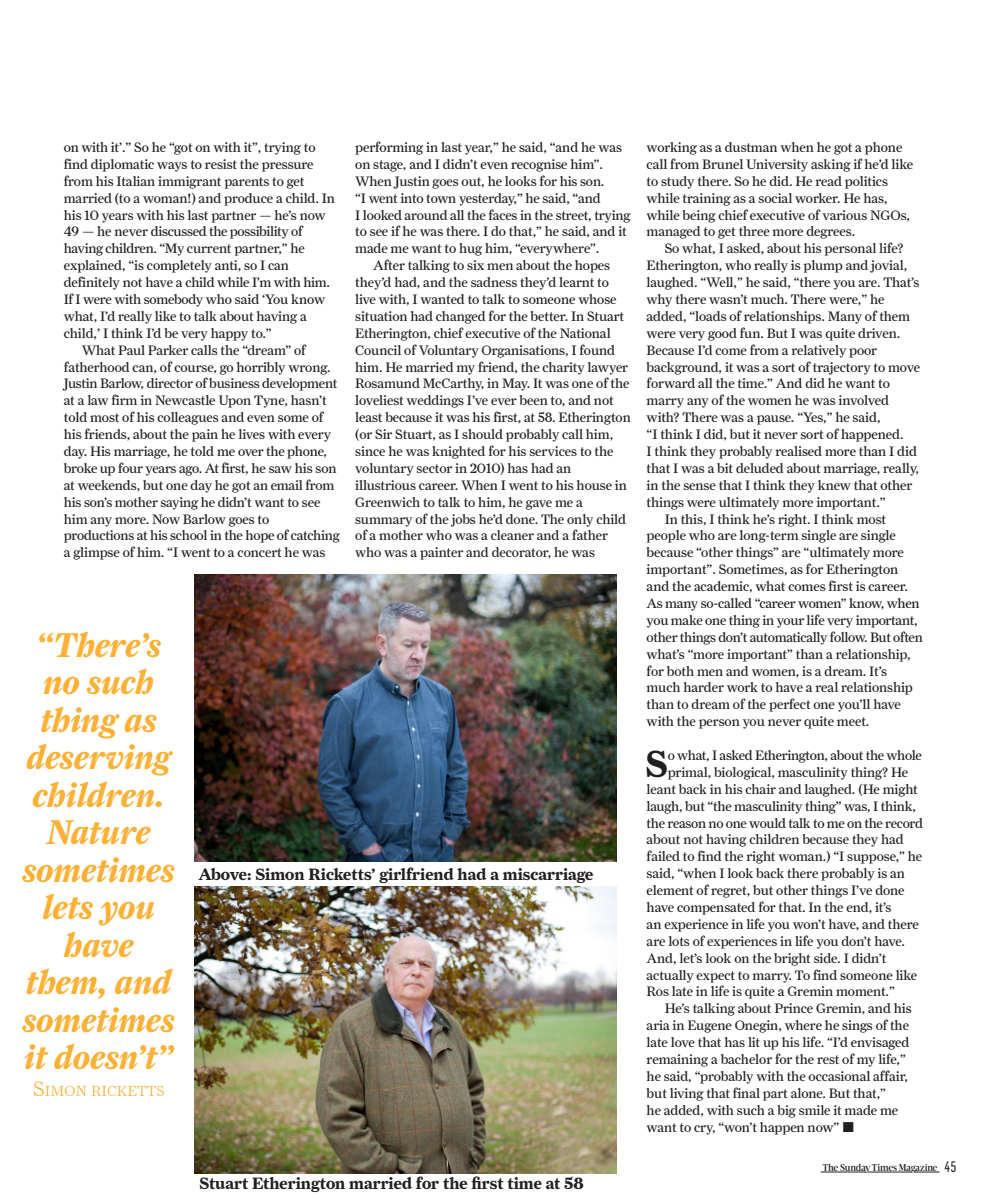
<style>
.page{position:relative;width:987px;height:1200px;background:#fff}
.page>*{position:absolute;margin:0;border:0;box-sizing:border-box;transform-origin:0 0}
.G-Drop_cap_body_6_li{font:700 37.95px "Farnham Display";color:#231f20}
.t1{font:italic 700 34.5px/37.5px "Farnham Display";color:#fcb136;text-align:center}
.t2{font:700 16.5px "Farnham Display";color:#231f20}
.t3{font:15px "Flama Cond Basic";color:#231f20}
.t4{font:300 14.7px "Farnham Display";color:#fcb136}
.G-Drop_cap_body_6_li-2{font:13.8px/17px "Farnham Display";letter-spacing:-.005em;color:#231f20}
.G-Drop_cap_body_6_li-3{font:13.8px "Farnham Display";letter-spacing:-.025em;color:#231f20}
.picture_caption_REG{font:500 10.2px "Velino Condensed Headline";letter-spacing:-.02em;color:#231f20}
.s1{font-size:21px}
.s2{font-family:"S Times Pi News"}
</style>
<div class="page">
<img style="left:195px;top:574px;width:422px;height:287px">
<img style="left:195px;top:886px;width:422px;height:287px">
<svg style="left:914px;top:1171px;width:25px;height:1px"></svg>
<hr style="left:867px;top:1171px;width:44px;height:1px;background:#231f20">
<hr style="left:820px;top:1171px;width:46px;height:1px;background:#231f20">
<p class="G-Drop_cap_body_6_li-2" style="left:64px;top:139px;width:273px">on with it’.” So he “got on with it”, trying to find diplomatic ways to resist the pressure from his Italian immigrant parents to get married (to a woman!) and produce a child. In his 10 years with his last partner — he’s now 49 — he never discussed the possibility of having children. “My current partner,” he explained, “is completely anti, so I can definitely not have a child while I’m with him.<br>If I were with somebody who said ‘You know what, I’d really like to talk about having a child,’ I think I’d be very happy to.”</p>
<p class="G-Drop_cap_body_6_li-2" style="left:64px;top:341px;width:277px;text-indent:18px">What Paul Parker calls the “dream” of fatherhood can, of course, go horribly wrong.<br>Justin Barlow, director of business development at a law firm in Newcastle Upon Tyne, hasn’t told most of his colleagues and even some of his friends, about the pain he lives with every day. His marriage, he told me over the phone, broke up four years ago. At first, he saw his son at weekends, but one day he got an email from his son’s mother saying he didn’t want to see him any more. Now Barlow goes to productions at his school in the hope of catching a glimpse of him. “I went to a concert he was</p>
<p class="G-Drop_cap_body_6_li-2" style="left:355px;top:139px;width:277px">performing in last year,” he said, “and he was on stage, and I didn’t even recognise him”.<br>When Justin goes out, he looks for his son.<br>“I went into town yesterday,” he said, “and<br>I looked around all the faces in the street, trying to see if he was there. I do that,” he said, and it made me want to hug him, “everywhere”.</p>
<p class="G-Drop_cap_body_6_li-2" style="left:355px;top:257px;width:277px;text-indent:18px">After talking to six men about the hopes they’d had, and the sadness they’d learnt to live with, I wanted to talk to someone whose situation had changed for the better. In Stuart Etherington, chief executive of the National Council of Voluntary Organisations, I found him. He married my friend, the charity lawyer Rosamund McCarthy, in May. It was one of the loveliest weddings I’ve ever been to, and not least because it was his first, at 58. Etherington (or Sir Stuart, as I should probably call him, since he was knighted for his services to the voluntary sector in 2010) has had an illustrious career. When I went to his house in Greenwich to talk to him, he gave me a summary of the jobs he’d done. The only child of a mother who was a cleaner and a father who was a painter and decorator, he was</p>
<p class="t1" style="left:23px;top:625px;width:154px">“There’s no such thing as deserving children.<br>Nature sometimes lets you have them, and sometimes it doesn’t”</p>
<p class="t4" style="left:33px;top:1082px;width:132px"><span class="s1">S</span>IMON RICKETTS</p>
<p class="t2" style="left:198px;top:863px;width:396px">Above: Simon Ricketts’ girlfriend had a miscarriage</p>
<p class="t2" style="left:199px;top:1173px;width:385px">Stuart Etherington married for the first time at 58</p>
<p class="G-Drop_cap_body_6_li-2" style="left:646px;top:139px;width:268px">working as a dustman when he got a phone call from Brunel University asking if he’d like to study there. So he did. He read politics while training as a social worker. He has, while being chief executive of various NGOs, managed to get three more degrees.</p>
<p class="G-Drop_cap_body_6_li-2" style="left:646px;top:240px;width:275px;text-indent:18px">So what, I asked, about his personal life?<br>Etherington, who really is plump and jovial, laughed. “Well,” he said, “there you are. That’s why there wasn’t much. There were,” he added, “loads of relationships. Many of them were very good fun. But I was quite driven.<br>Because I’d come from a relatively poor background, it was a sort of trajectory to move forward all the time.” And did he want to marry any of the women he was involved with? There was a pause. “Yes,” he said,<br>“I think I did, but it never sort of happened.<br>I think they probably realised more than I did that I was a bit deluded about marriage, really, in the sense that I think they knew that other things were ultimately more important.”</p>
<p class="G-Drop_cap_body_6_li-2" style="left:646px;top:510px;width:278px;text-indent:18px">In this, I think he’s right. I think most people who are long-term single are single because “other things” are “ultimately more important”. Sometimes, as for Etherington and the academic, what comes first is career.<br>As many so-called “career women” know, when you make one thing in your life very important, other things don’t automatically follow. But often what’s “more important” than a relationship, for both men and women, is a dream. It’s much harder work to have a real relationship than to dream of the perfect one you’ll have with the person you never quite meet.</p>
<p class="G-Drop_cap_body_6_li" style="left:645px;top:740px;width:24px">S</p>
<p class="G-Drop_cap_body_6_li-3" style="left:667px;top:747px;width:256px">o what, I asked Etherington, about the whole</p>
<p class="G-Drop_cap_body_6_li-2" style="left:667px;top:763px;width:242px">primal, biological, masculinity thing? He</p>
<p class="G-Drop_cap_body_6_li-2" style="left:646px;top:780px;width:273px">leant back in his chair and laughed. (He might</p>
<p class="G-Drop_cap_body_6_li-2" style="left:646px;top:797px;width:271px">laugh, but “the masculinity thing” was, I think,</p>
<p class="G-Drop_cap_body_6_li-3" style="left:646px;top:814px;width:278px">the reason no one would talk to me on the record</p>
<p class="G-Drop_cap_body_6_li-2" style="left:646px;top:830px;width:258px">about not having children because they had</p>
<p class="G-Drop_cap_body_6_li-2" style="left:646px;top:847px;width:277px">failed to find the right woman.) “I suppose,” he</p>
<p class="G-Drop_cap_body_6_li-2" style="left:646px;top:864px;width:260px">said, “when I look back there probably is an</p>
<p class="G-Drop_cap_body_6_li-2" style="left:646px;top:881px;width:259px">element of regret, but other things I’ve done</p>
<p class="G-Drop_cap_body_6_li-2" style="left:646px;top:898px;width:246px">have compensated for that. In the end, it’s</p>
<p class="G-Drop_cap_body_6_li-2" style="left:646px;top:915px;width:274px">an experience in life you won’t have, and there</p>
<p class="G-Drop_cap_body_6_li-2" style="left:646px;top:932px;width:260px">are lots of experiences in life you don’t have.</p>
<p class="G-Drop_cap_body_6_li-2" style="left:646px;top:948px;width:241px">And, let’s look on the bright side. I didn’t</p>
<p class="G-Drop_cap_body_6_li-2" style="left:646px;top:965px;width:272px">actually expect to marry. To find someone like</p>
<p class="G-Drop_cap_body_6_li-2" style="left:646px;top:982px;width:250px">Ros late in life is quite a Gremin moment.”</p>
<p class="G-Drop_cap_body_6_li-2" style="left:646px;top:999px;width:267px;text-indent:18px">He’s talking about Prince Gremin, and his aria in Eugene Onegin, where he sings of the late love that has lit up his life. “I’d envisaged remaining a bachelor for the rest of my life,” he said, “probably with the occasional affair, but living that final part alone. But that,”<br>he added, with such a big smile it made me want to cry, “won’t happen now” <span class="s2">s</span></p>
<p class="picture_caption_REG" style="left:822px;top:1160px;width:116px">The Sunday Times Magazine</p>
<p class="t3" style="left:944px;top:1158px;width:13px">45</p>
</div>
